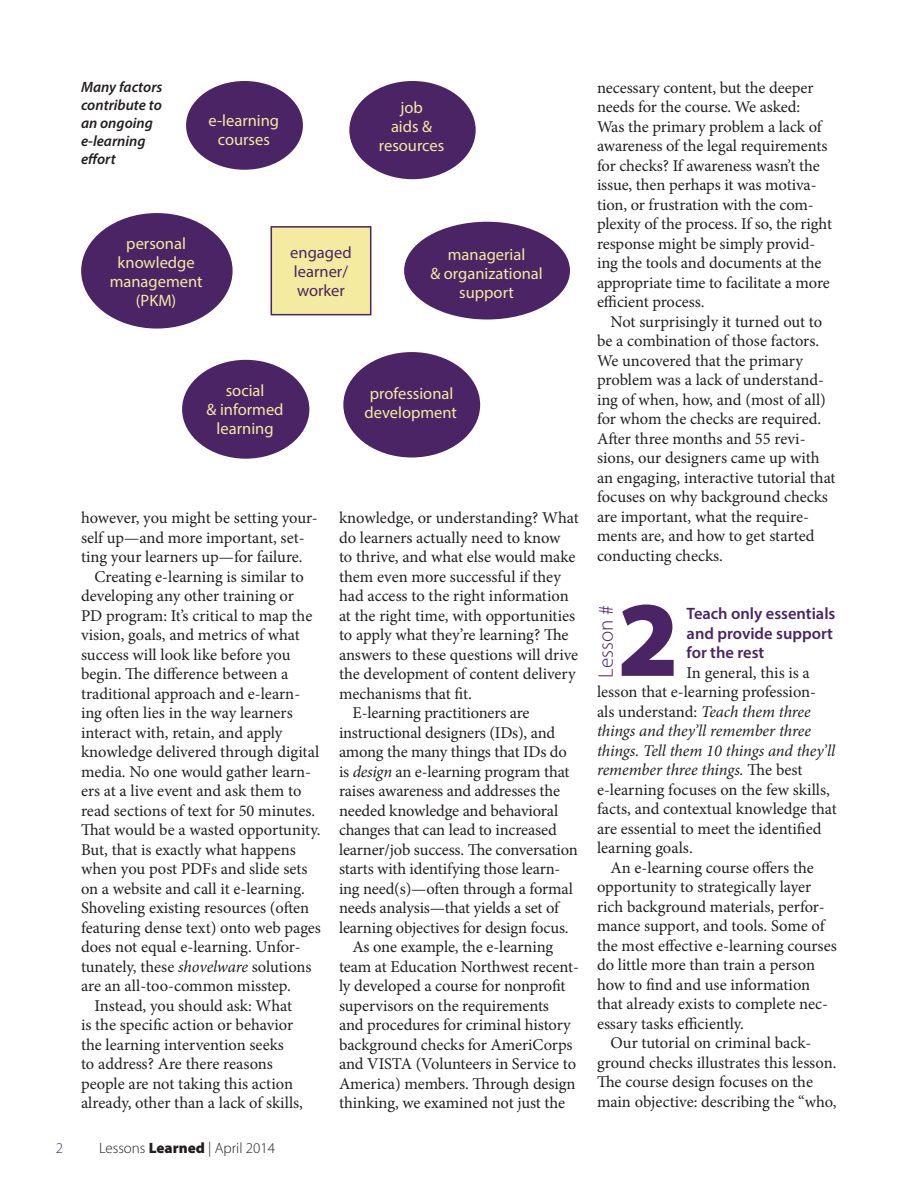
<style>
.page{position:relative;width:918px;height:1188px;background:#fff}
.page>*{position:absolute;margin:0;border:0;box-sizing:border-box;transform-origin:0 0}
.lesson_subheader{font:900 108px "Myriad Pro";color:#4a2464}
.lesson_subheader-2{font:300 21px "Myriad Pro";color:#4a2464}
.body_text{font:16.5px/19.5px "Minion Pro";letter-spacing:-.005em;color:#231f20}
.body_no_indent{font:16.5px/19.5px "Minion Pro";color:#231f20}
.t1{font:16.5px/18.9px "Myriad Pro";color:#f4eba1;text-align:center}
.lesson_subhead_text{font:600 16.5px/19.5px "Myriad Pro";color:#4a2464}
.t2{font:16.5px/19px "Myriad Pro";color:#4a2464}
.t3{font:italic 600 15px/18px "Myriad Pro";color:#231f20}
.t4{font:300 15px "Myriad Pro";color:#231f20}
.t5{font:300 15px "Myriad Pro";color:#4a2464}
.s1{font-style:italic}
.s2{font-weight:900}
</style>
<div class="page">
<div style="left:271px;top:227px;width:100px;height:88px;background:#f4eba1"></div>
<div style="left:271px;top:226px;width:100px;height:89px;border:2px solid #4a2464"></div>
<div style="left:182px;top:360px;width:127px;height:99px;background:#4a2464;border-radius:50%"></div>
<div style="left:81px;top:213px;width:152px;height:116px;background:#4a2464;border-radius:50%"></div>
<div style="left:186px;top:81px;width:117px;height:89px;background:#4a2464;border-radius:50%"></div>
<div style="left:343px;top:352px;width:137px;height:106px;background:#4a2464;border-radius:50%"></div>
<div style="left:404px;top:222px;width:166px;height:98px;background:#4a2464;border-radius:50%"></div>
<div style="left:349px;top:81px;width:127px;height:98px;background:#4a2464;border-radius:50%"></div>
<p class="t3" style="left:81px;top:78px;width:83px">Many factors contribute to an ongoing e-learning effort</p>
<p class="t1" style="left:208px;top:111px;width:72px">e-learning courses</p>
<p class="t1" style="left:110px;top:234px;width:94px">personal knowledge management (PKM)</p>
<p class="t2" style="left:290px;top:243px;width:63px">engaged learner/ worker</p>
<p class="t1" style="left:379px;top:97px;width:67px">job<br>aids &amp; resources</p>
<p class="t1" style="left:430px;top:244px;width:114px">managerial<br>&amp; organizational support</p>
<p class="t1" style="left:207px;top:380px;width:78px">social<br>&amp; informed learning</p>
<p class="t1" style="left:365px;top:384px;width:94px">professional development</p>
<p class="body_no_indent" style="left:81px;top:508px;width:238px">however, you might be setting your&shy;self up—and more important, set&shy;ting your learners up—for failure.</p>
<p class="body_text" style="left:81px;top:567px;width:242px;text-indent:14px">Creating e-learning is similar to developing any other training or<br>PD program: It’s critical to map the vision, goals, and metrics of what success will look like before you begin. The difference between a traditional approach and e-learn&shy;ing often lies in the way learners interact with, retain, and apply knowledge delivered through digital media. No one would gather learn&shy;ers at a live event and ask them to read sections of text for 50 minutes.<br>That would be a wasted opportunity.<br>But, that is exactly what happens when you post PDFs and slide sets on a website and call it e-learning.<br>Shoveling existing resources (often featuring dense text) onto web pages does not equal e-learning. Unfor&shy;tunately, these <span class="s1">shovelware</span> solutions are an all-too-common misstep.</p>
<p class="body_text" style="left:81px;top:996px;width:224px;text-indent:14px">Instead, you should ask: What is the specific action or behavior the learning intervention seeks<br>to address? Are there reasons people are not taking this action already, other than a lack of skills,</p>
<p class="t5" style="left:56px;top:1140px;width:9px">2</p>
<p class="t4" style="left:99px;top:1140px;width:178px">Lessons <span class="s2">Learned</span> | April 2014</p>
<p class="body_text" style="left:339px;top:508px;width:241px">knowledge, or understanding? What do learners actually need to know<br>to thrive, and what else would make them even more successful if they had access to the right information at the right time, with opportunities to apply what they’re learning? The answers to these questions will drive the development of content delivery mechanisms that fit.</p>
<p class="body_text" style="left:339px;top:703px;width:241px;text-indent:14px">E-learning practitioners are instructional designers (IDs), and among the many things that IDs do is <span class="s1">design</span> an e-learning program that raises awareness and addresses the needed knowledge and behavioral changes that can lead to increased learner/job success. The conversation starts with identifying those learn&shy;ing need(s)—often through a formal needs analysis—that yields a set of learning objectives for design focus.</p>
<p class="body_text" style="left:339px;top:937px;width:241px;text-indent:14px">As one example, the e-learning team at Education Northwest recent&shy;ly developed a course for nonprofit supervisors on the requirements<br>and procedures for criminal history background checks for AmeriCorps and VISTA (Volunteers in Service to America) members. Through design thinking, we examined not just the</p>
<p class="body_text" style="left:597px;top:78px;width:237px">necessary content, but the deeper needs for the course. We asked:<br>Was the primary problem a lack of awareness of the legal requirements for checks? If awareness wasn’t the issue, then perhaps it was motiva&shy;tion, or frustration with the com&shy;plexity of the process. If so, the right response might be simply provid&shy;ing the tools and documents at the appropriate time to facilitate a more efficient process.</p>
<p class="body_text" style="left:597px;top:312px;width:240px;text-indent:14px">Not surprisingly it turned out to be a combination of those factors.<br>We uncovered that the primary problem was a lack of understand&shy;ing of when, how, and (most of all) for whom the checks are required.<br>After three months and 55 revi&shy;sions, our designers came up with an engaging, interactive tutorial that focuses on why background checks are important, what the require&shy;ments are, and how to get started conducting checks.</p>
<p class="lesson_subheader-2" style="left:594px;top:678px;width:74px;rotate:-90deg">Lesson #</p>
<p class="lesson_subheader" style="left:617px;top:578px;width:63px">2</p>
<p class="lesson_subhead_text" style="left:687px;top:604px;width:150px">Teach only essentials and provide support for the rest</p>
<p class="body_no_indent" style="left:597px;top:663px;width:241px;text-indent:90px">In general, this is a lesson that e-learning profession&shy;als understand: <span class="s1">Teach them three things and they’ll remember three things. Tell them 10 things and they’ll remember three things.</span> The best e-learning focuses on the few skills, facts, and contextual knowledge that are essential to meet the identified learning goals.</p>
<p class="body_text" style="left:597px;top:858px;width:241px;text-indent:14px">An e-learning course offers the opportunity to strategically layer rich background materials, perfor&shy;mance support, and tools. Some of the most effective e-learning courses do little more than train a person how to find and use information that already exists to complete nec&shy;essary tasks efficiently.</p>
<p class="body_text" style="left:597px;top:1034px;width:241px;text-indent:14px">Our tutorial on criminal back&shy;ground checks illustrates this lesson.<br>The course design focuses on the main objective: describing the “who,</p>
</div>
